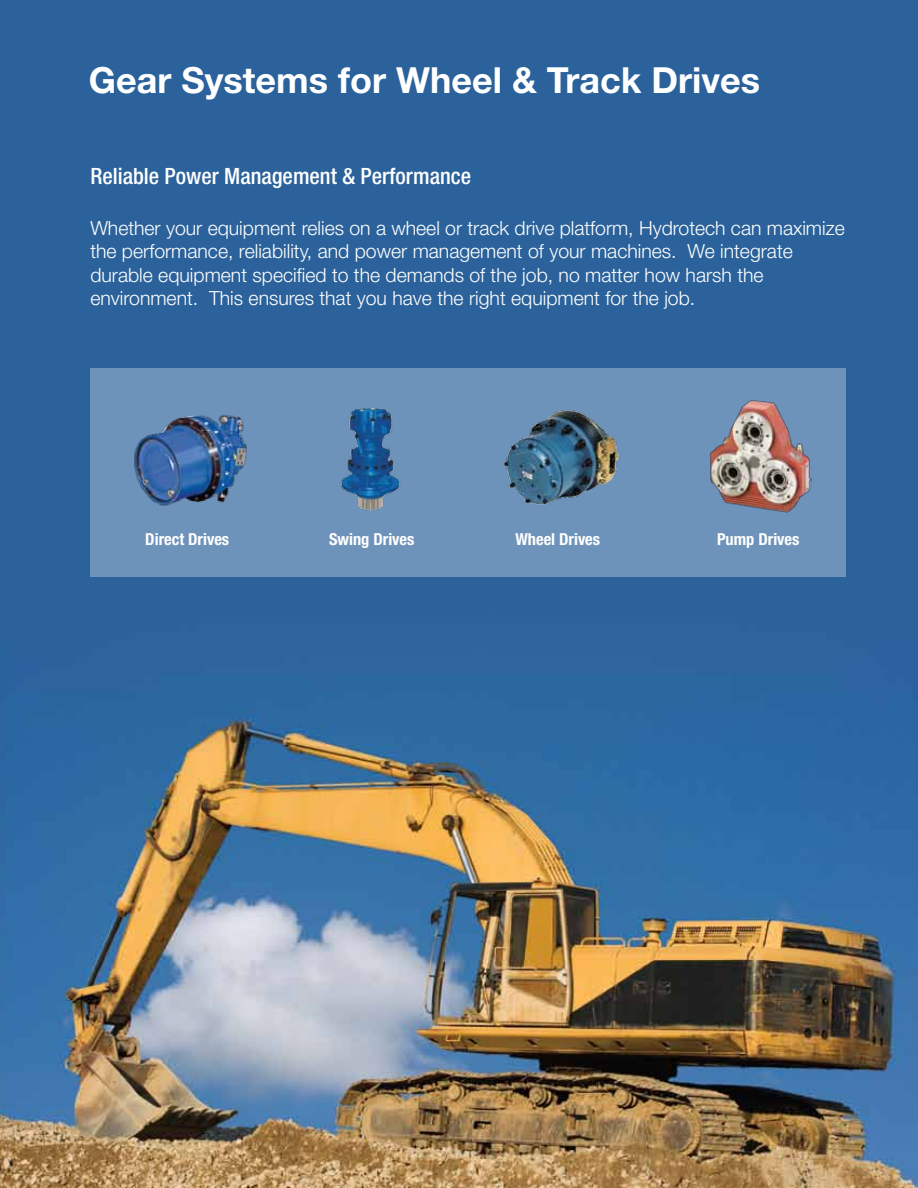
<style>
.page{position:relative;width:918px;height:1188px;background:#fff}
.page>*{position:absolute;margin:0;border:0;box-sizing:border-box;transform-origin:0 0}
.t1{font:700 36px "Helvetica Neue";color:#fff}
.t2{font:500 condensed 22.5px "Helvetica Neue";color:#fff}
.t3{font:300 19.5px/23.4px "Helvetica Neue";color:#fff}
.t4{font:700 condensed 16.5px "Helvetica Neue";color:#fff}
</style>
<div class="page">
<img style="left:0;top:0;width:918px;height:1188px">
<div style="left:90px;top:369px;width:756px;height:208px;background:#6e93ba"></div>
<img style="left:134px;top:415px;width:113px;height:91px">
<img style="left:503px;top:409px;width:117px;height:96px">
<img style="left:341px;top:408px;width:60px;height:103px">
<img style="left:710px;top:400px;width:101px;height:113px">
<h1 class="t1" style="left:89px;top:58px;width:673px">Gear Systems for Wheel &amp; Track Drives</h1>
<p class="t2" style="left:90px;top:163px;width:382px">Reliable Power Management &amp; Performance</p>
<p class="t3" style="left:90px;top:216px;width:756px">Whether your equipment relies on a wheel or track drive platform, Hydrotech can maximize the performance, reliability, and power management of your machines. We integrate durable equipment specified to the demands of the job, no matter how harsh the environment. This ensures that you have the right equipment for the job.</p>
<p class="t4" style="left:145px;top:529px;width:85px">Direct Drives</p>
<p class="t4" style="left:329px;top:529px;width:87px">Swing Drives</p>
<p class="t4" style="left:515px;top:529px;width:86px">Wheel Drives</p>
<p class="t4" style="left:717px;top:529px;width:84px">Pump Drives</p>
</div>
